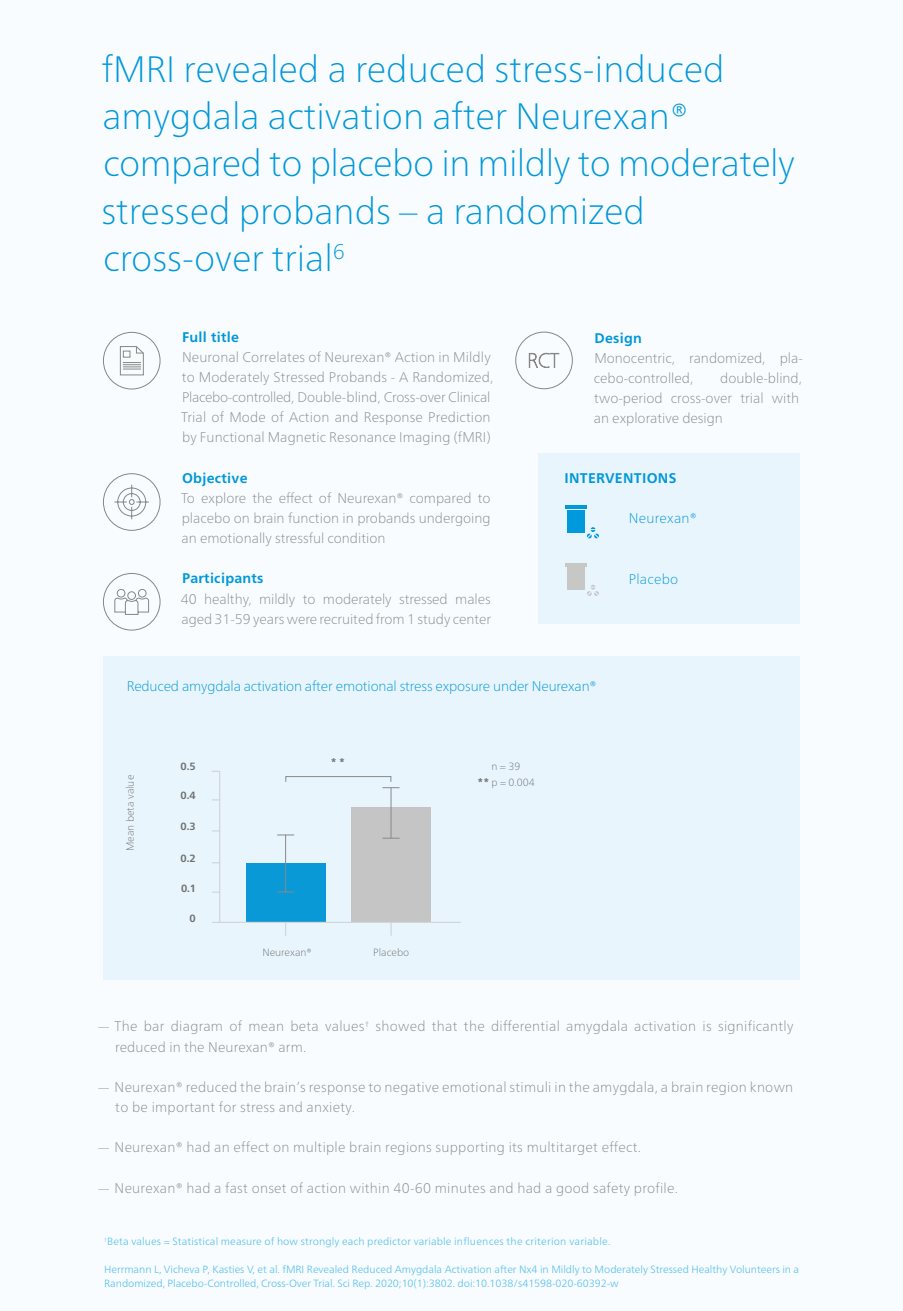
<style>
.page{position:relative;width:903px;height:1311px;background:#fff}
.page>*{position:absolute;margin:0;border:0;box-sizing:border-box;transform-origin:0 0}
.t1{font:100 36.75px/47.2px "Frutiger Neue LTW1 G";color:#0097d8}
.t2{font:100 14px/20.1px "Frutiger Neue LTW1 G";letter-spacing:.01em;color:#878787}
.t3{font:100 14px "Frutiger Neue LTW1 G";letter-spacing:-.01em;color:#0097d8}
.t4{font:700 14px "Frutiger Neue LTW1 G";letter-spacing:.02em;color:#0097d8}
.t5{font:100 14px "Frutiger Neue LTW1 G";letter-spacing:.02em;color:#0097d8}
.t6{font:300 10.5px/14px "Frutiger Neue LTW1 G";letter-spacing:-.005em;color:#59c0eb}
.t7{font:100 10.5px/15.2px "Frutiger Neue LTW1 G";color:#70706f;text-align:center}
.t8{font:700 10.5px "Frutiger Neue LTW1 G";color:#70706f}
.s1{font-weight:700}
</style>
<div class="page">
<div style="left:0;top:0;width:903px;height:1310px;background:#f8fcff"></div>
<div style="left:103px;top:332px;width:57px;height:57px;border:1px solid #878787;border-radius:50%"></div>
<svg style="left:120px;top:346px;width:24px;height:29px"></svg>
<svg style="left:103px;top:473px;width:57px;height:57px"></svg>
<div style="left:539px;top:453px;width:261px;height:171px;background:#e8f5fd"></div>
<div style="left:103px;top:656px;width:697px;height:324px;background:#e8f5fd"></div>
<div style="left:246px;top:863px;width:79px;height:58px;background:#0999d6"></div>
<div style="left:351px;top:807px;width:80px;height:114px;background:#c5c5c6"></div>
<hr style="left:212px;top:921px;width:249px;height:1px;background:#cfcece">
<svg style="left:285px;top:922px;width:1px;height:13px"></svg>
<svg style="left:391px;top:922px;width:1px;height:13px"></svg>
<hr style="left:285px;top:834px;width:1px;height:58px;background:#898988">
<svg style="left:277px;top:834px;width:17px;height:1px"></svg>
<svg style="left:277px;top:891px;width:17px;height:1px"></svg>
<hr style="left:391px;top:787px;width:1px;height:51px;background:#898988">
<svg style="left:382px;top:787px;width:18px;height:1px"></svg>
<svg style="left:383px;top:837px;width:17px;height:1px"></svg>
<div style="left:286px;top:776px;width:105px;height:6px;border:1px solid #898988"></div>
<hr style="left:219px;top:771px;width:1px;height:151px;background:#cfcece">
<div style="left:103px;top:573px;width:57px;height:57px;border:1px solid #878787;border-radius:50%"></div>
<svg style="left:114px;top:589px;width:35px;height:26px"></svg>
<div style="left:515px;top:332px;width:57px;height:57px;border:1px solid #878787;border-radius:50%"></div>
<svg style="left:529px;top:353px;width:30px;height:15px"></svg>
<hr style="left:566px;top:505px;width:21px;height:4px;background:#009adc">
<div style="left:568px;top:510px;width:17px;height:22px;background:#009adc"></div>
<svg style="left:587px;top:527px;width:12px;height:11px"></svg>
<hr style="left:566px;top:563px;width:21px;height:3px;background:#c7c7c6">
<div style="left:568px;top:567px;width:17px;height:22px;background:#c7c7c6"></div>
<svg style="left:587px;top:585px;width:12px;height:11px"></svg>
<h1 class="t1" style="left:101px;top:43px;width:695px">fMRI revealed a reduced stress-induced amygdala activation after Neurexan® compared to placebo in mildly to moderately stressed probands – a randomized cross-over trial<sup>6</sup></h1>
<p class="t4" style="left:182px;top:327px;width:58px">Full title</p>
<p class="t2" style="left:181px;top:346px;width:314px">Neuronal Correlates of Neurexan® Action in Mildly to Moderately Stressed Probands - A Randomized, Placebo-controlled, Double-blind, Cross-over Clinical Trial of Mode of Action and Response Prediction by Functional Magnetic Resonance Imaging (fMRI)</p>
<p class="t4" style="left:182px;top:467px;width:67px">Objective</p>
<p class="t2" style="left:181px;top:487px;width:311px;text-align:justify">To explore the effect of Neurexan® compared to placebo on brain function in probands undergoing an emotionally stressful condition</p>
<p class="t4" style="left:182px;top:568px;width:83px">Participants</p>
<p class="t2" style="left:181px;top:587px;width:312px">40 healthy, mildly to moderately stressed males aged 31-59 years were recruited from 1 study center</p>
<p class="t4" style="left:594px;top:328px;width:49px">Design</p>
<p class="t2" style="left:594px;top:347px;width:211px">Monocentric, randomized, pla&shy;cebo-controlled,</p>
<p class="t2" style="left:594px;top:367px;width:210px;text-indent:126px">double-blind, two-period cross-over trial with an explorative design</p>
<p class="t4" style="left:564px;top:468px;width:113px">INTERVENTIONS</p>
<p class="t5" style="left:629px;top:508px;width:70px">Neurexan®</p>
<p class="t5" style="left:629px;top:568px;width:51px">Placebo</p>
<p class="t3" style="left:127px;top:676px;width:471px">Reduced amygdala activation after emotional stress exposure under Neurexan®</p>
<p class="t7" style="left:122px;top:851px;width:78px;rotate:-90deg">Mean beta value</p>
<p class="t8" style="left:181px;top:759px;width:17px">0.5</p>
<p class="t8" style="left:180px;top:788px;width:17px">0.4</p>
<p class="t8" style="left:180px;top:818px;width:17px">0.3</p>
<p class="t8" style="left:181px;top:850px;width:17px">0.2</p>
<p class="t8" style="left:181px;top:880px;width:17px">0.1</p>
<p class="t8" style="left:189px;top:910px;width:8px">0</p>
<p class="t8" style="left:331px;top:754px;width:16px">* *</p>
<p class="t7" style="left:262px;top:944px;width:51px">Neurexan®</p>
<p class="t7" style="left:373px;top:944px;width:37px">Placebo</p>
<p class="t7" style="left:477px;top:758px;width:59px">n = 39<br><span class="s1">**</span> p = 0.004</p>
<p class="t2" style="left:115px;top:1015px;width:680px;text-indent:-18px">— The bar diagram of mean beta values<sup>†</sup> showed that the differential amygdala activation is significantly reduced in the Neurexan® arm.</p>
<p class="t2" style="left:115px;top:1075px;width:679px;text-indent:-18px">— Neurexan® reduced the brain’s response to negative emotional stimuli in the amygdala, a brain region known to be important for stress and anxiety.</p>
<p class="t2" style="left:97px;top:1136px;width:546px">— Neurexan® had an effect on multiple brain regions supporting its multitarget effect.</p>
<p class="t2" style="left:97px;top:1176px;width:582px">— Neurexan® had a fast onset of action within 40-60 minutes and had a good safety profile.</p>
<p class="t6" style="left:104px;top:1234px;width:508px"><sup>†</sup>Beta values = Statistical measure of how strongly each predictor variable influences the criterion variable.</p>
<p class="t6" style="left:104px;top:1262px;width:696px">Herrmann L, Vicheva P, Kasties V, et al. fMRI Revealed Reduced Amygdala Activation after Nx4 in Mildly to Moderately Stressed Healthy Volunteers in a<br>Randomized, Placebo-Controlled, Cross-Over Trial. Sci Rep. 2020;10(1):3802. doi:10.1038/s41598-020-60392-w</p>
</div>
